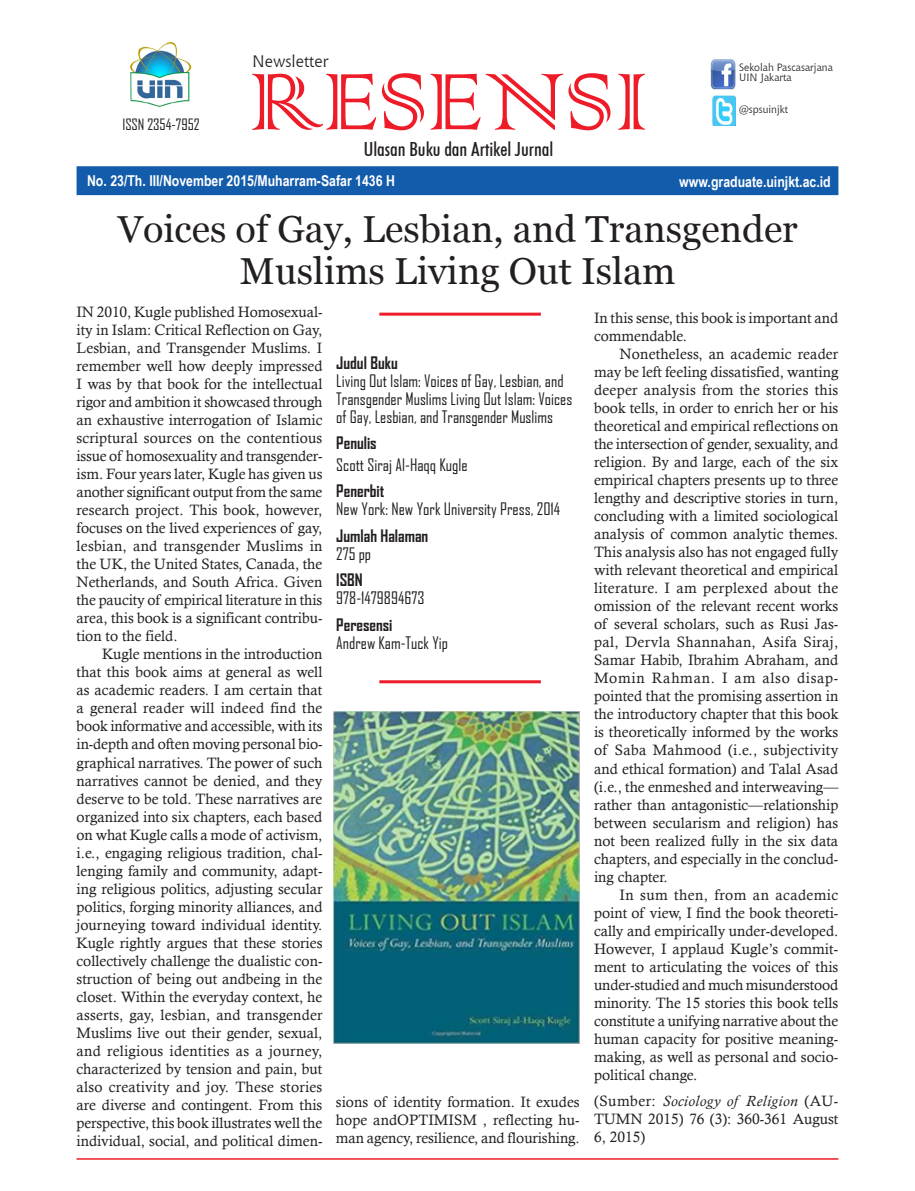
<style>
.page{position:relative;width:915px;height:1191px;background:#fff}
.page>*{position:absolute;margin:0;border:0;box-sizing:border-box;transform-origin:0 0}
.t1{font:106.5px "Colonna";color:#ee1c28}
.t2{font:37.5px/42px "Georgia";color:#231f20;text-align:center}
.t3{font:500 condensed 19.5px "Futura BT";color:#231f20}
.t4{font:16.5px/18px "Agency FB";color:#231f20}
.t5{font:700 16.5px "Agency FB";color:#231f20}
.t6{font:16.5px "Chianti BT";color:#231f20}
.textisi{font:15px/18px "Calisto";color:#231f20;text-align:justify}
.t7{font:700 15px "Arial Narrow";color:#fff}
.t8{font:15px "Agency FB";color:#231f20}
.t9{font:10.5px "Chianti BT";color:#231f20}
.s1{font-style:italic}
</style>
<div class="page">
<div style="left:76px;top:166px;width:762px;height:29px;background:#135cab;border:3px solid #135cab"></div>
<hr style="left:76px;top:1158px;width:762px;height:1px;background:#ee1c28">
<img style="left:130px;top:42px;width:62px;height:65px">
<img style="left:710px;top:59px;width:25px;height:31px">
<img style="left:712px;top:96px;width:23px;height:29px">
<hr style="left:379px;top:313px;width:161px;height:3px;background:#ee1c28">
<hr style="left:379px;top:680px;width:161px;height:3px;background:#ee1c28">
<img style="left:333px;top:712px;width:247px;height:332px">
<h1 class="t8" style="left:122px;top:115px;width:79px">ISSN 2354-7952</h1>
<p class="t6" style="left:252px;top:50px;width:78px">Newsletter</p>
<p class="t1" style="left:249px;top:32px;width:402px">RESENSI</p>
<p class="t3" style="left:363px;top:137px;width:191px">Ulasan Buku dan Artikel Jurnal</p>
<p class="t7" style="left:87px;top:169px;width:309px">No. 23/Th. III/November 2015/Muharram-Safar 1436 H</p>
<p class="t9" style="left:739px;top:60px;width:95px">Sekolah Pascasarjana</p>
<p class="t9" style="left:739px;top:71px;width:54px">UIN Jakarta</p>
<p class="t9" style="left:739px;top:102px;width:50px">@spsuinjkt</p>
<p class="t7" style="left:679px;top:170px;width:153px">www.graduate.uinjkt.ac.id</p>
<p class="t2" style="left:118px;top:208px;width:681px">Voices of Gay, Lesbian, and Transgender<br>Muslims Living Out Islam</p>
<p class="textisi" style="left:76px;top:303px;width:247px">IN 2010, Kugle published Homosexual&shy;ity in Islam: Critical Reflection on Gay, Lesbian, and Transgender Muslims. I remember well how deeply impressed I was by that book for the intellectual rigor and ambition it showcased through an exhaustive interrogation of Islamic scriptural sources on the contentious issue of homosexuality and transgender&shy;ism. Four years later, Kugle has given us another significant output from the same research project. This book, however, focuses on the lived experiences of gay, lesbian, and transgender Muslims in the UK, the United States, Canada, the Netherlands, and South Africa. Given the paucity of empirical literature in this area, this book is a significant contribu&shy;tion to the field.</p>
<p class="textisi" style="left:76px;top:645px;width:247px;text-indent:26px">Kugle mentions in the introduction that this book aims at general as well as academic readers. I am certain that a general reader will indeed find the book informative and accessible, with its in-depth and often moving personal bio&shy;graphical narratives. The power of such narratives cannot be denied, and they deserve to be told. These narratives are organized into six chapters, each based on what Kugle calls a mode of activism, i.e., engaging religious tradition, chal&shy;lenging family and community, adapt&shy;ing religious politics, adjusting secular politics, forging minority alliances, and journeying toward individual identity.<br>Kugle rightly argues that these stories collectively challenge the dualistic con&shy;struction of being out andbeing in the closet. Within the everyday context, he asserts, gay, lesbian, and transgender Muslims live out their gender, sexual, and religious identities as a journey, characterized by tension and pain, but also creativity and joy. These stories are diverse and contingent. From this perspective, this book illustrates well the individual, social, and political dimen-</p>
<p class="t5" style="left:336px;top:352px;width:63px">Judul Buku</p>
<p class="t4" style="left:336px;top:371px;width:237px">Living Out Islam: Voices of Gay, Lesbian, and<br>Transgender Muslims Living Out Islam: Voices of Gay, Lesbian, and Transgender Muslims</p>
<p class="t5" style="left:336px;top:433px;width:42px">Penulis</p>
<p class="t4" style="left:336px;top:455px;width:133px">Scott Siraj Al-Haqq Kugle</p>
<p class="t5" style="left:336px;top:481px;width:50px">Penerbit</p>
<p class="t4" style="left:336px;top:500px;width:225px">New York: New York University Press, 2014</p>
<p class="t5" style="left:336px;top:525px;width:93px">Jumlah Halaman</p>
<p class="t4" style="left:336px;top:544px;width:36px">275 pp</p>
<p class="t5" style="left:336px;top:570px;width:28px">ISBN</p>
<p class="t4" style="left:336px;top:589px;width:89px">978-1479894673</p>
<p class="t5" style="left:336px;top:614px;width:58px">Peresensi</p>
<p class="t4" style="left:336px;top:633px;width:113px">Andrew Kam-Tuck Yip</p>
<p class="textisi" style="left:336px;top:1092px;width:245px">sions of identity formation. It exudes hope andOPTIMISM , reflecting hu&shy;man agency, resilience, and flourishing.</p>
<p class="textisi" style="left:594px;top:309px;width:246px">In this sense, this book is important and commendable.</p>
<p class="textisi" style="left:594px;top:345px;width:246px;text-indent:26px">Nonetheless, an academic reader may be left feeling dissatisfied, wanting deeper analysis from the stories this book tells, in order to enrich her or his theoretical and empirical reflections on the intersection of gender, sexuality, and religion. By and large, each of the six empirical chapters presents up to three lengthy and descriptive stories in turn, concluding with a limited sociological analysis of common analytic themes.<br>This analysis also has not engaged fully with relevant theoretical and empirical literature. I am perplexed about the omission of the relevant recent works of several scholars, such as Rusi Jas&shy;pal, Dervla Shannahan, Asifa Siraj, Samar Habib, Ibrahim Abraham, and Momin Rahman. I am also disap&shy;pointed that the promising assertion in the introductory chapter that this book is theoretically informed by the works of Saba Mahmood (i.e., subjectivity and ethical formation) and Talal Asad (i.e., the enmeshed and interweaving— rather than antagonistic—relationship between secularism and religion) has not been realized fully in the six data chapters, and especially in the conclud&shy;ing chapter.</p>
<p class="textisi" style="left:594px;top:885px;width:246px;text-indent:26px">In sum then, from an academic point of view, I find the book theoreti&shy;cally and empirically under-developed.<br>However, I applaud Kugle’s commit&shy;ment to articulating the voices of this under-studied and much misunderstood minority. The 15 stories this book tells constitute a unifying narrative about the human capacity for positive meaning&shy;making, as well as personal and socio&shy;political change.</p>
<p class="textisi" style="left:594px;top:1091px;width:246px">(Sumber: <span class="s1">Sociology of Religion</span> (AU-TUMN 2015) 76 (3): 360-361 August 6, 2015)</p>
</div>
